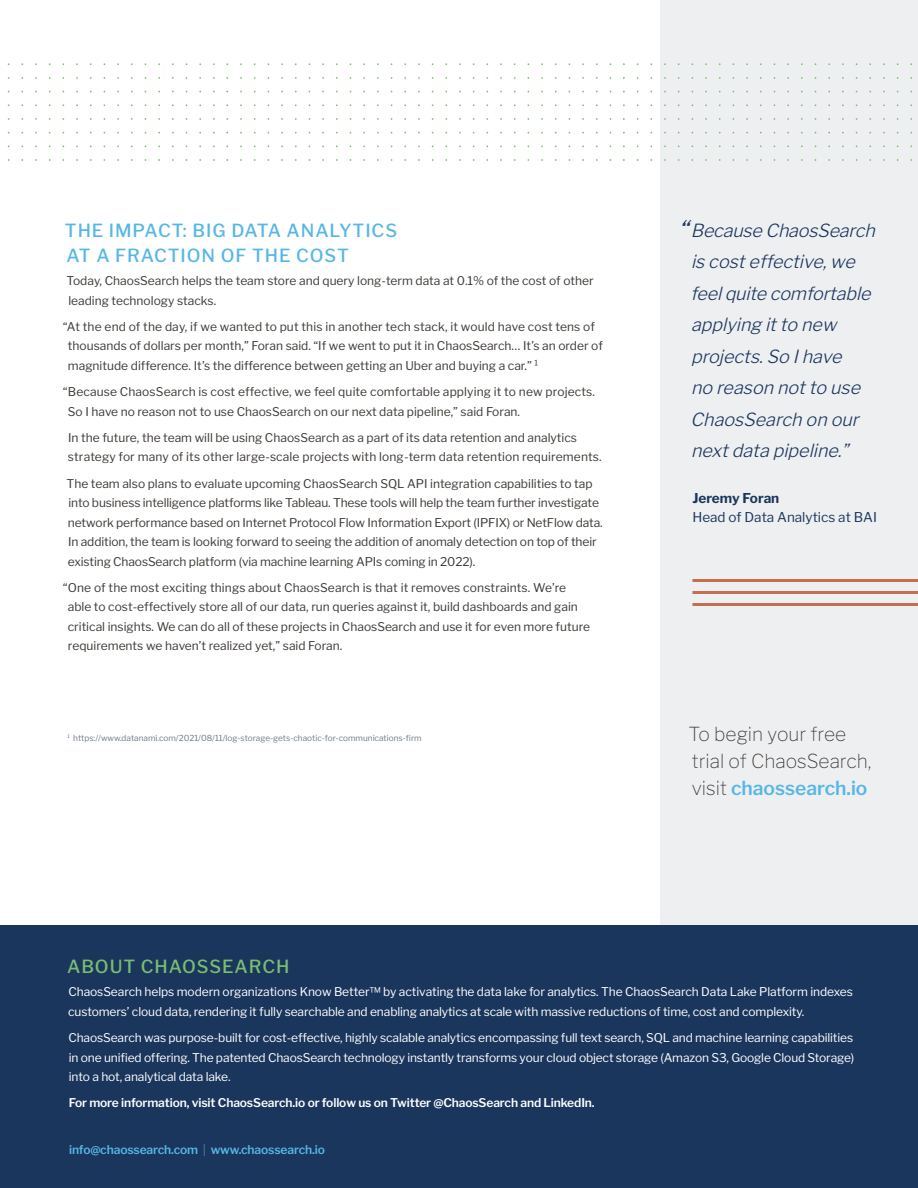
<style>
.page{position:relative;width:918px;height:1188px;background:#fff}
.page>*{position:absolute;margin:0;border:0;box-sizing:border-box;transform-origin:0 0}
.t1{font:100 19.2px/26.8px "Libre Franklin";color:#3d3935}
.t2{font:italic 300 18px/31.5px "Libre Franklin";color:#1b365d}
.t3{font:500 18px/25.5px "Libre Franklin";letter-spacing:.05em;color:#56b7e6}
.t4{font:500 18px "Libre Franklin";letter-spacing:.05em;color:#79be70}
.t5{font:13.5px "Libre Franklin";color:#1b365d}
.t6{font:700 13.5px "Libre Franklin";color:#1b365d}
.t7{font:12px/19.5px "Libre Franklin";color:#3d3935}
.t8{font:12px/19.5px "Libre Franklin";letter-spacing:-.01em;color:#fff}
.t9{font:600 12px "Libre Franklin";letter-spacing:-.01em;color:#fff}
.t10{font:600 12px "Libre Franklin";letter-spacing:-.01em;color:#56b7e6}
.t11{font:8.25px "Libre Franklin";color:#6e7b8c}
.s1{font-size:27px}
.s2{font-weight:600;color:#56b7e6}
.s3{font-weight:100}
</style>
<div class="page">
<div style="left:661px;top:0;width:257px;height:967px;background:#eeeff1"></div>
<div style="left:0;top:925px;width:918px;height:263px;background:#1b365d"></div>
<hr style="left:692px;top:579px;width:226px;height:3px;background:#c66e4e">
<hr style="left:692px;top:591px;width:226px;height:3px;background:#c66e4e">
<hr style="left:692px;top:603px;width:226px;height:3px;background:#c66e4e">
<h2 class="t3" style="left:65px;top:217px;width:334px">THE IMPACT: BIG DATA ANALYTICS<br>AT A FRACTION OF THE COST</h2>
<p class="t7" style="left:67px;top:271px;width:529px">Today, ChaosSearch helps the team store and query long-term data at 0.1% of the cost of other leading technology stacks.</p>
<p class="t7" style="left:68px;top:317px;width:536px;text-indent:-5px">“At the end of the day, if we wanted to put this in another tech stack, it would have cost tens of thousands of dollars per month,” Foran said. “If we went to put it in ChaosSearch… It’s an order of magnitude difference. It’s the difference between getting an Uber and buying a car.” ¹</p>
<p class="t7" style="left:68px;top:382px;width:529px;text-indent:-5px">“Because ChaosSearch is cost effective, we feel quite comfortable applying it to new projects.<br>So I have no reason not to use ChaosSearch on our next data pipeline,” said Foran.</p>
<p class="t7" style="left:68px;top:428px;width:535px">In the future, the team will be using ChaosSearch as a part of its data retention and analytics strategy for many of its other large-scale projects with long-term data retention requirements.</p>
<p class="t7" style="left:67px;top:474px;width:538px">The team also plans to evaluate upcoming ChaosSearch SQL API integration capabilities to tap into business intelligence platforms like Tableau. These tools will help the team further investigate network performance based on Internet Protocol Flow Information Export (IPFIX) or NetFlow data.<br>In addition, the team is looking forward to seeing the addition of anomaly detection on top of their existing ChaosSearch platform (via machine learning APIs coming in 2022).</p>
<p class="t7" style="left:68px;top:578px;width:524px;text-indent:-5px">“One of the most exciting things about ChaosSearch is that it removes constraints. We’re able to cost-effectively store all of our data, run queries against it, build dashboards and gain critical insights. We can do all of these projects in ChaosSearch and use it for even more future requirements we haven’t realized yet,” said Foran.</p>
<p class="t11" style="left:68px;top:733px;width:356px"><sup>1</sup> https://www.datanami.com/2021/08/11/log-storage-gets-chaotic-for-communications-firm</p>
<h2 class="t2" style="left:690px;top:214px;width:191px;text-indent:-12px"><span class="s1">“</span>Because ChaosSearch iscosteffective,we feelquite comfortable applying itto new projects.So Ihave<br>no reason notto use<br>ChaosSearch on our nextdata pipeline.”</h2>
<p class="t6" style="left:692px;top:490px;width:88px">Jeremy Foran</p>
<p class="t5" style="left:692px;top:509px;width:186px">Head of Data Analytics at BAI</p>
<h1 class="t1" style="left:689px;top:721px;width:184px">To begin your free trial of ChaosSearch, visit <span class="s2">chaossearch.io</span></h1>
<h2 class="t4" style="left:67px;top:956px;width:224px">ABOUT CHAOSSEARCH</h2>
<p class="t8" style="left:68px;top:982px;width:786px">ChaosSearch helps modern organizations Know Better™ by activating the data lake for analytics. The ChaosSearch Data Lake Platform indexes customers’ cloud data, rendering it fully searchable and enabling analytics at scale with massive reductions of time, cost and complexity.</p>
<p class="t8" style="left:68px;top:1028px;width:787px;text-align:justify">ChaosSearch was purpose-built for cost-effective, highly scalable analytics encompassing full text search, SQL and machine learning capabilities in one unified offering. The patented ChaosSearch technology instantly transforms your cloud object storage (Amazon S3, Google Cloud Storage) into a hot, analytical data lake.</p>
<p class="t9" style="left:69px;top:1096px;width:527px">For more information, visit ChaosSearch.io or follow us on Twitter @ChaosSearch and LinkedIn.</p>
<p class="t10" style="left:69px;top:1142px;width:257px">info@chaossearch.com <span class="s3">|</span> www.chaossearch.io</p>
</div>
